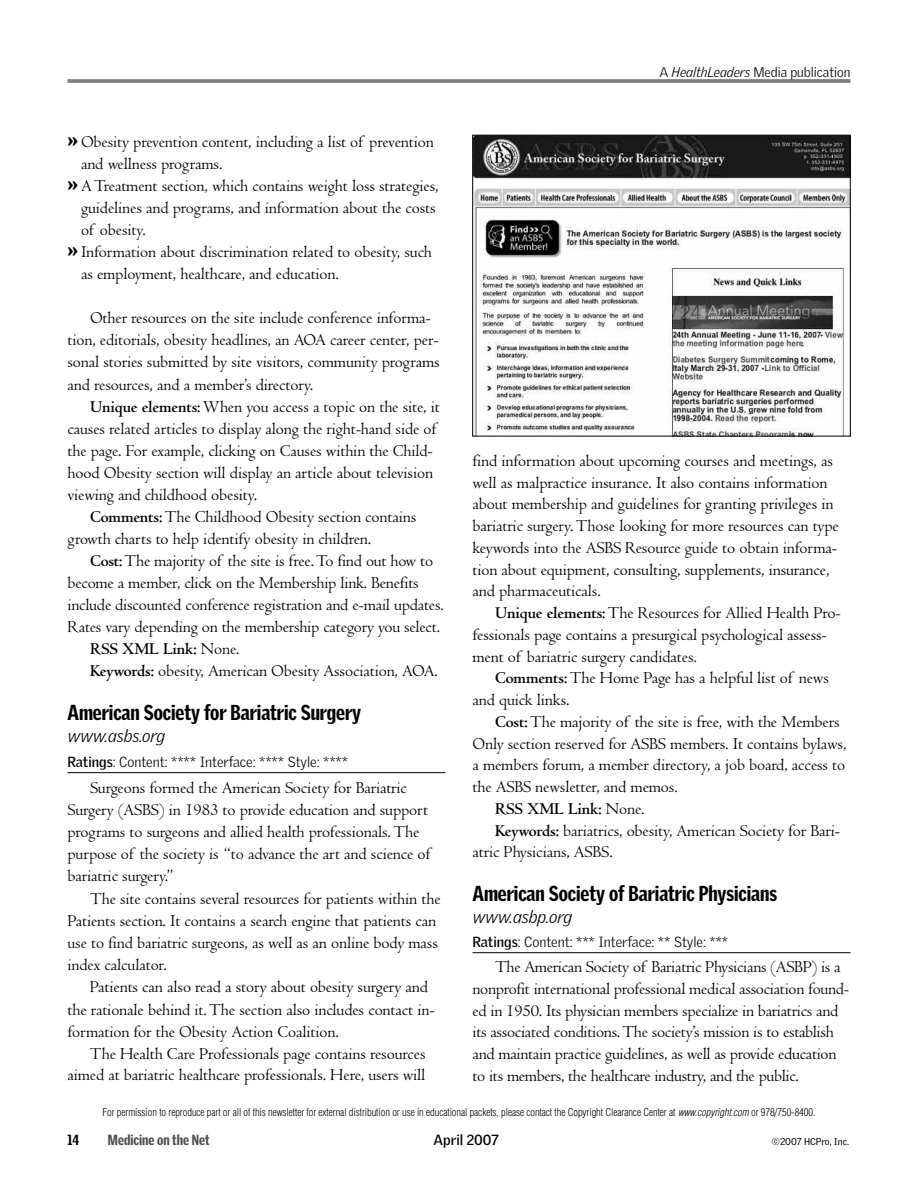
<style>
.page{position:relative;width:918px;height:1188px;background:#fff}
.page>*{position:absolute;margin:0;border:0;box-sizing:border-box;transform-origin:0 0}
.t1{font:900 21px "Griffith Gothic Cond";letter-spacing:-.005em;color:#000}
.t2{font:17.25px/21.8px "Centaur";letter-spacing:-.005em;color:#000}
.t3{font:700 17.25px "Centaur";letter-spacing:-.01em;color:#000}
.t4{font:italic 300 17.25px "Griffith Gothic";letter-spacing:-.005em;color:#000}
.t5{font:300 14.25px "Griffith Gothic";letter-spacing:-.005em;color:#000}
.t6{font:900 14.25px "Griffith Gothic Cond";color:#4d4d4d}
.t7{font:700 14.25px "Griffith Gothic";color:#000}
.t8{font:900 14.25px "Griffith Gothic Cond";color:#000}
.t9{font:300 13.5px "Griffith Gothic";color:#000}
.t10{font:300 condensed 10.5px "Helvetica";letter-spacing:-.005em;color:#000}
.t11{font:9.75px "Griffith Gothic";color:#000}
.s1{font-family:"Griffith Gothic";font-weight:900;font-size:21px}
.s2{font-weight:700}
.s3{font-weight:400}
.s4{font-style:italic}
</style>
<div class="page">
<hr style="left:68px;top:79px;width:782px;height:4px;background:#878787">
<hr style="left:68px;top:772px;width:378px;height:1px;background:#000">
<hr style="left:472px;top:952px;width:378px;height:1px;background:#000">
<img style="left:474px;top:137px;width:374px;height:297px">
<div style="left:472px;top:135px;width:378px;height:301px;border:1px solid #000"></div>
<p class="t2" style="left:68px;top:133px;width:368px"><span class="s1">»</span> Obesity prevention content, including a list of prevention</p>
<p class="t2" style="left:81px;top:155px;width:143px">and wellness programs.</p>
<p class="t2" style="left:68px;top:177px;width:373px"><span class="s1">»</span> ATreatment section, which contains weight loss strategies,</p>
<p class="t2" style="left:81px;top:199px;width:356px">guidelines and programs, and information about the costs</p>
<p class="t2" style="left:81px;top:221px;width:66px">of obesity.</p>
<p class="t2" style="left:68px;top:243px;width:366px"><span class="s1">»</span> Information about discrimination related to obesity, such</p>
<p class="t2" style="left:81px;top:265px;width:259px">as employment, healthcare, and education.</p>
<p class="t2" style="left:67px;top:309px;width:374px;text-indent:23px">Other resources on the site include conference informa&shy;tion, editorials, obesity headlines, an AOA career center, per&shy;sonal stories submitted by site visitors, community programs and resources, and a member’s directory.</p>
<p class="t2" style="left:68px;top:397px;width:374px;text-indent:22px"><span class="s2">Unique elements:</span>When you access a topic on the site, it causes related articles to display along the right-hand side of the page. For example, clicking on Causes within the Child&shy;hood Obesity section will display an article about television viewing and childhood obesity.</p>
<p class="t2" style="left:67px;top:507px;width:350px;text-indent:23px"><span class="s2">Comments:</span>The Childhood Obesity section contains growth charts to help identify obesity in children.</p>
<p class="t2" style="left:90px;top:552px;width:345px"><span class="s2">Cost:</span>The majority of the site is free. To find out how to</p>
<p class="t2" style="left:68px;top:574px;width:353px">become a member, click on the Membership link. Benefits</p>
<p class="t2" style="left:68px;top:596px;width:378px">include discounted conference registration and e-mail updates.</p>
<p class="t2" style="left:68px;top:618px;width:374px">Rates vary depending on the membership category you select.</p>
<p class="t3" style="left:90px;top:643px;width:151px">RSS XML Link: <span class="s3">None.</span></p>
<p class="t2" style="left:90px;top:662px;width:349px"><span class="s2">Keywords:</span> obesity, American Obesity Association, AOA.</p>
<p class="t1" style="left:68px;top:701px;width:295px">American Society for Bariatric Surgery</p>
<p class="t4" style="left:68px;top:726px;width:99px">www.asbs.org</p>
<p class="t5" style="left:68px;top:754px;width:282px"><span class="s2">Ratings</span>: Content: **** Interface: **** Style: ****</p>
<p class="t2" style="left:67px;top:778px;width:365px;line-height:22.2px;text-indent:23px">Surgeons formed the American Society for Bariatric Surgery (ASBS) in 1983 to provide education and support programs to surgeons and allied health professionals. The purpose of the society is “to advance the art and science of bariatric surgery.”</p>
<p class="t2" style="left:67px;top:889px;width:375px;line-height:22.2px;text-indent:23px">The site contains several resources for patients within the Patients section. It contains a search engine that patients can use to find bariatric surgeons, as well as an online body mass index calculator.</p>
<p class="t2" style="left:68px;top:978px;width:369px;line-height:22.2px;text-indent:22px">Patients can also read a story about obesity surgery and the rationale behind it. The section also includes contact in&shy;formation for the Obesity Action Coalition.</p>
<p class="t2" style="left:67px;top:1044px;width:360px;text-align:right">The Health Care Professionals page contains resources aimed at bariatric healthcare professionals. Here, users will</p>
<p class="t9" style="left:660px;top:64px;width:192px">A <span class="s4">HealthLeaders</span> Media publication</p>
<p class="t2" style="left:472px;top:452px;width:368px">find information about upcoming courses and meetings, as well as malpractice insurance. It also contains information about membership and guidelines for granting privileges in bariatric surgery. Those looking for more resources can type keywords into the ASBS Resource guide to obtain informa&shy;tion about equipment, consulting, supplements, insurance, and pharmaceuticals.</p>
<p class="t2" style="left:473px;top:604px;width:370px;text-indent:22px"><span class="s2">Unique elements:</span>The Resources for Allied Health Pro&shy;fessionals page contains a presurgical psychological assess&shy;ment of bariatric surgery candidates.</p>
<p class="t2" style="left:472px;top:669px;width:358px;text-indent:23px"><span class="s2">Comments:</span>The Home Page has a helpful list of news and quick links.</p>
<p class="t2" style="left:495px;top:713px;width:346px"><span class="s2">Cost:</span>The majority of the site is free, with the Members</p>
<p class="t2" style="left:472px;top:734px;width:375px">Only section reserved for ASBS members. It contains bylaws,</p>
<p class="t2" style="left:472px;top:756px;width:374px">a members forum, a member directory, a job board, access to</p>
<p class="t2" style="left:472px;top:778px;width:207px">the ASBS newsletter, and memos.</p>
<p class="t3" style="left:495px;top:803px;width:151px">RSS XML Link: <span class="s3">None.</span></p>
<p class="t2" style="left:495px;top:821px;width:347px"><span class="s2">Keywords:</span> bariatrics, obesity, American Society for Bari-</p>
<p class="t2" style="left:472px;top:843px;width:142px">atric Physicians, ASBS.</p>
<p class="t1" style="left:472px;top:881px;width:306px">American Society of Bariatric Physicians</p>
<p class="t4" style="left:472px;top:907px;width:101px">www.asbp.org</p>
<p class="t5" style="left:472px;top:934px;width:257px"><span class="s2">Ratings</span>: Content: *** Interface: ** Style: ***</p>
<p class="t2" style="left:473px;top:958px;width:378px;text-indent:22px">The American Society of Bariatric Physicians (ASBP) is a nonprofit international professional medical association found&shy;ed in 1950. Its physician members specialize in bariatrics and its associated conditions. The society’s mission is to establish and maintain practice guidelines, as well as provide education to its members, the healthcare industry, and the public.</p>
<p class="t10" style="left:103px;top:1107px;width:714px">For permission to reproduce part or all of this newsletter for external distribution or use in educational packets, please contact the Copyright Clearance Center at <span class="s4">www.copyright.com</span> or 978/750-8400.</p>
<p class="t8" style="left:68px;top:1132px;width:13px">14</p>
<p class="t6" style="left:108px;top:1132px;width:103px">Medicine on the Net</p>
<p class="t7" style="left:434px;top:1132px;width:67px">April 2007</p>
<p class="t11" style="left:772px;top:1136px;width:79px">©2007 HCPro, Inc.</p>
</div>
